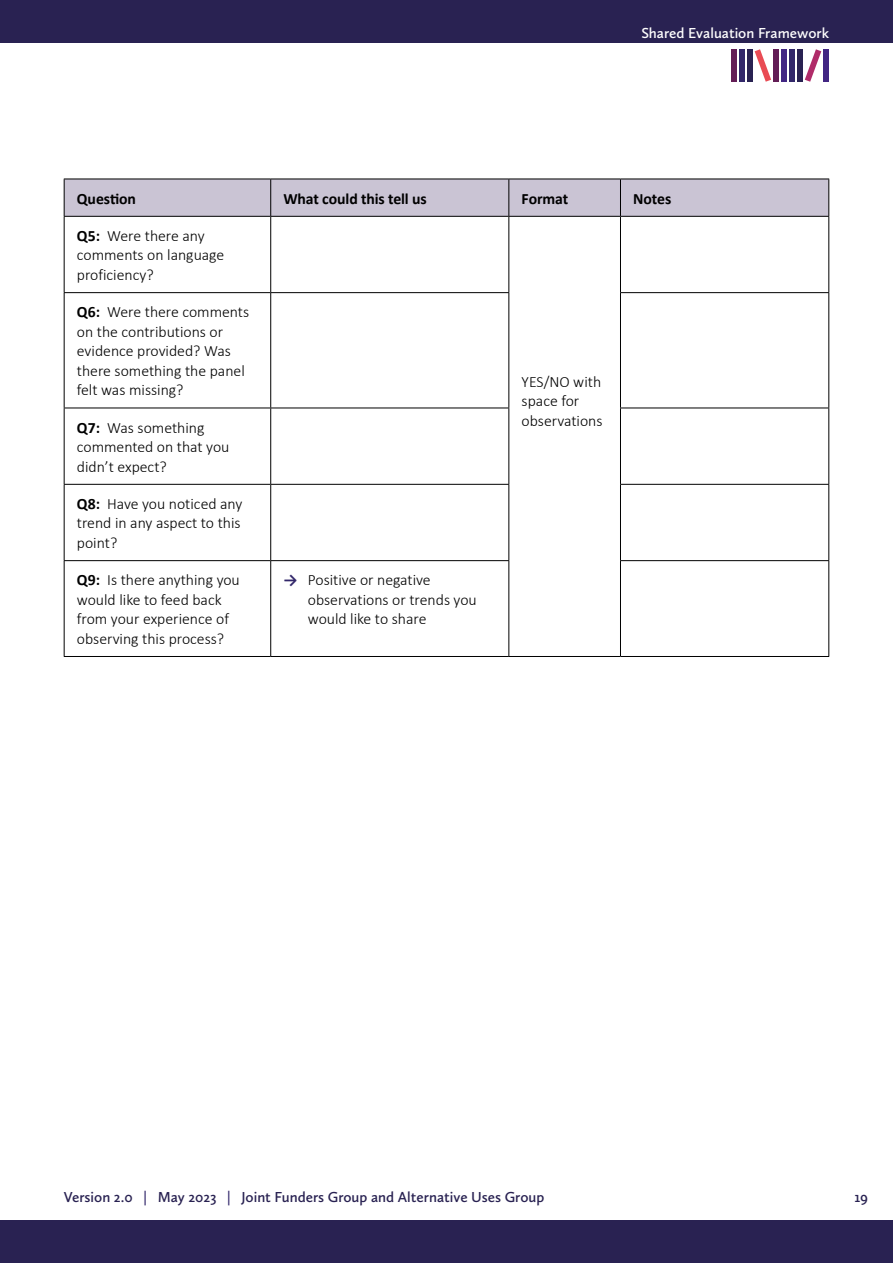
<style>
.page{position:relative;width:893px;height:1263px;background:#fff}
.page>*{position:absolute;margin:0;border:0;box-sizing:border-box;transform-origin:0 0}
.t1{font:300 15.75px/19.5px "Calibri";color:#000}
.t2{font:700 15.75px "Calibri";letter-spacing:-.005em;color:#000}
.t3{font:600 15px "Calluna Sans";color:#292252}
.t4{font:600 15px "Calluna Sans";color:#fdfdfd}
.s1{font-weight:700}
.s2{font-weight:700;color:#32276a}
.s3{color:#32276a}
</style>
<div class="page">
<div style="left:0;top:0;width:893px;height:43px;background:#292252"></div>
<div style="left:0;top:1220px;width:893px;height:43px;background:#292252"></div>
<div style="left:797px;top:49px;width:6px;height:33px;background:#292252"></div>
<div style="left:789px;top:49px;width:6px;height:33px;background:#32276a"></div>
<div style="left:781px;top:49px;width:6px;height:33px;background:#422683"></div>
<div style="left:823px;top:49px;width:6px;height:33px;background:#422683"></div>
<svg style="left:805px;top:49px;width:16px;height:33px"></svg>
<div style="left:747px;top:49px;width:5px;height:33px;background:#292252"></div>
<div style="left:739px;top:49px;width:6px;height:33px;background:#32276a"></div>
<div style="left:731px;top:49px;width:6px;height:33px;background:#631d56"></div>
<div style="left:773px;top:49px;width:6px;height:33px;background:#631d56"></div>
<svg style="left:755px;top:49px;width:16px;height:33px"></svg>
<div style="left:65px;top:180px;width:763px;height:36px;background:#cac4d4"></div>
<hr style="left:64px;top:179px;width:207px;height:1px;background:#000">
<hr style="left:271px;top:179px;width:238px;height:1px;background:#000">
<hr style="left:509px;top:179px;width:111px;height:1px;background:#000">
<hr style="left:620px;top:179px;width:209px;height:1px;background:#000">
<hr style="left:64px;top:217px;width:1px;height:75px;background:#000">
<hr style="left:270px;top:217px;width:1px;height:75px;background:#000">
<hr style="left:508px;top:217px;width:1px;height:75px;background:#000">
<hr style="left:620px;top:217px;width:1px;height:75px;background:#000">
<hr style="left:828px;top:217px;width:1px;height:75px;background:#000">
<hr style="left:64px;top:292px;width:207px;height:1px;background:#000">
<hr style="left:64px;top:293px;width:1px;height:115px;background:#000">
<hr style="left:271px;top:292px;width:238px;height:1px;background:#000">
<hr style="left:270px;top:293px;width:1px;height:115px;background:#000">
<hr style="left:508px;top:293px;width:1px;height:115px;background:#000">
<hr style="left:620px;top:292px;width:209px;height:1px;background:#000">
<hr style="left:620px;top:293px;width:1px;height:115px;background:#000">
<hr style="left:828px;top:293px;width:1px;height:115px;background:#000">
<hr style="left:64px;top:408px;width:207px;height:1px;background:#000">
<hr style="left:64px;top:408px;width:1px;height:76px;background:#000">
<hr style="left:271px;top:408px;width:238px;height:1px;background:#000">
<hr style="left:270px;top:408px;width:1px;height:76px;background:#000">
<hr style="left:508px;top:408px;width:1px;height:76px;background:#000">
<hr style="left:620px;top:408px;width:209px;height:1px;background:#000">
<hr style="left:620px;top:408px;width:1px;height:76px;background:#000">
<hr style="left:828px;top:408px;width:1px;height:76px;background:#000">
<hr style="left:64px;top:484px;width:207px;height:1px;background:#000">
<hr style="left:64px;top:485px;width:1px;height:75px;background:#000">
<hr style="left:271px;top:484px;width:238px;height:1px;background:#000">
<hr style="left:270px;top:485px;width:1px;height:75px;background:#000">
<hr style="left:508px;top:485px;width:1px;height:75px;background:#000">
<hr style="left:620px;top:484px;width:209px;height:1px;background:#000">
<hr style="left:620px;top:485px;width:1px;height:75px;background:#000">
<hr style="left:828px;top:485px;width:1px;height:75px;background:#000">
<hr style="left:64px;top:560px;width:207px;height:1px;background:#000">
<hr style="left:64px;top:561px;width:1px;height:95px;background:#000">
<hr style="left:271px;top:560px;width:238px;height:1px;background:#000">
<hr style="left:270px;top:561px;width:1px;height:95px;background:#000">
<hr style="left:508px;top:561px;width:1px;height:95px;background:#000">
<hr style="left:620px;top:560px;width:209px;height:1px;background:#000">
<hr style="left:620px;top:561px;width:1px;height:95px;background:#000">
<hr style="left:828px;top:561px;width:1px;height:95px;background:#000">
<hr style="left:64px;top:656px;width:207px;height:1px;background:#000">
<hr style="left:271px;top:656px;width:238px;height:1px;background:#000">
<hr style="left:509px;top:656px;width:111px;height:1px;background:#000">
<hr style="left:620px;top:656px;width:209px;height:1px;background:#000">
<hr style="left:64px;top:179px;width:1px;height:37px;background:#000">
<hr style="left:270px;top:179px;width:1px;height:37px;background:#000">
<hr style="left:508px;top:179px;width:1px;height:37px;background:#000">
<hr style="left:620px;top:179px;width:1px;height:37px;background:#000">
<hr style="left:828px;top:179px;width:1px;height:37px;background:#000">
<hr style="left:64px;top:216px;width:207px;height:1px;background:#000">
<hr style="left:271px;top:216px;width:238px;height:1px;background:#000">
<hr style="left:509px;top:216px;width:111px;height:1px;background:#000">
<hr style="left:620px;top:216px;width:209px;height:1px;background:#000">
<p class="t4" style="left:641px;top:24px;width:189px">Shared Evaluation Framework</p>
<p class="t2" style="left:77px;top:187px;width:61px">Question</p>
<p class="t2" style="left:283px;top:187px;width:145px">What could this tell us</p>
<p class="t2" style="left:522px;top:187px;width:48px">Format</p>
<p class="t2" style="left:633px;top:187px;width:40px">Notes</p>
<p class="t1" style="left:77px;top:226px;width:149px"><span class="s1">Q5:</span> Were there any comments on language proficiency?</p>
<p class="t1" style="left:77px;top:302px;width:174px"><span class="s1">Q6:</span> Were there comments on the contributions or evidence provided? Was there something the panel felt was missing?</p>
<p class="t1" style="left:77px;top:417px;width:154px"><span class="s1">Q7:</span> Was something commented on that you didn’t expect?</p>
<p class="t1" style="left:77px;top:494px;width:167px;text-align:justify"><span class="s1">Q8:</span> Have you noticed any trend in any aspect to this point?</p>
<p class="t1" style="left:77px;top:570px;width:164px"><span class="s1">Q9:</span> Is there anything you would like to feed back from your experience of observing this process?</p>
<p class="t1" style="left:308px;top:570px;width:170px;text-indent:-24px"><span class="s2">→</span> Positive or negative observations or trends you would like to share</p>
<p class="t1" style="left:522px;top:372px;width:82px">YES/NO with space for observations</p>
<p class="t3" style="left:64px;top:1188px;width:482px">Version 2.0 <span class="s3">|</span> May 2023 <span class="s3">|</span> Joint Funders Group and Alternative Uses Group</p>
<p class="t3" style="left:854px;top:1188px;width:15px">19</p>
</div>
